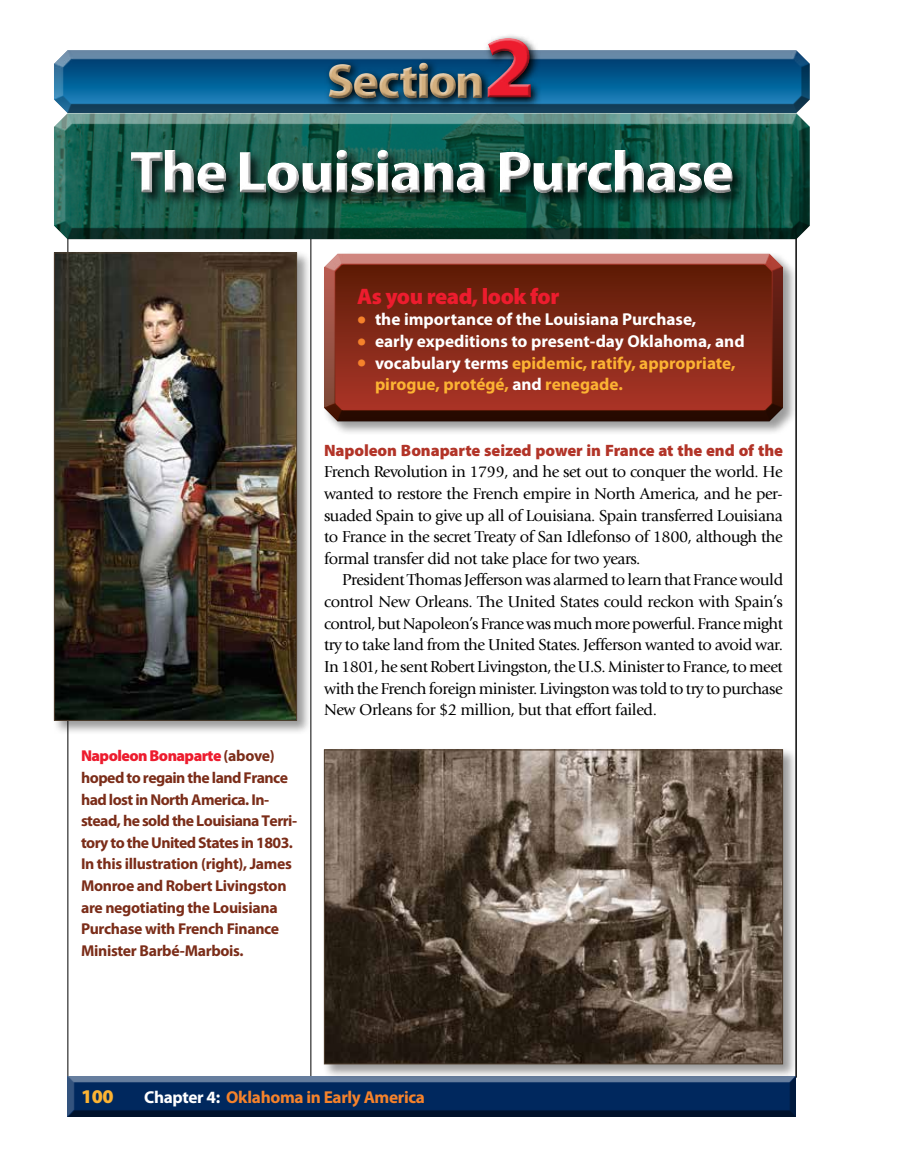
<style>
.page{position:relative;width:918px;height:1175px;background:#fff}
.page>*{position:absolute;margin:0;border:0;box-sizing:border-box;transform-origin:0 0}
.t1{font:900 60px "Myriad Pro";letter-spacing:-.03em;color:#fff}
.t2{font:900 49.5px "Myriad Pro";letter-spacing:-.04em;color:#d3af7e}
.t3{font:900 22.5px "Myriad Pro";letter-spacing:-.02em;color:#ed1c2e}
.t4{font:900 19.5px "Myriad Pro";color:#fcb333}
.t5{font:700 17.25px "Myriad Pro";color:#fff}
.t6{font:700 17.25px/21.6px "Myriad Pro";color:#fcb333}
.t7{font:700 17.25px "Myriad Pro";letter-spacing:-.02em;color:#f5822b}
.t8{font:16.5px/21.6px "Giovanni";letter-spacing:-.025em;color:#000;text-align:justify}
.t9{font:900 16.5px "Myriad Pro";letter-spacing:-.005em;color:#b23428}
.t10{font:700 15.75px/21.6px "Myriad Pro";letter-spacing:-.025em;color:#7b2d19}
.s1{font-size:90px;color:#ed1c2e}
.s2{font-size:27px;color:#f5822b}
.s3{color:#fff}
.s4{font-weight:900;color:#ed1c2e}
</style>
<div class="page">
<div style="left:66px;top:1074px;width:732px;height:43px;background:#000;opacity:.75"></div>
<div style="left:322px;top:251px;width:475px;height:185px;background:#000;opacity:.4"></div>
<div style="left:322px;top:252px;width:462px;height:157px;background:#fff;opacity:.75"></div>
<div style="left:322px;top:265px;width:462px;height:158px;background:#000;opacity:.75"></div>
<div style="left:53px;top:49px;width:759px;height:51px;background:#fff;opacity:.75"></div>
<div style="left:53px;top:62px;width:759px;height:53px;background:#000;opacity:.75"></div>
<svg style="left:325px;top:46px;width:217px;height:63px;background:#174e71"></svg>
<div style="left:325px;top:35px;width:209px;height:63px;background:#fff;opacity:.75"></div>
<div style="left:325px;top:43px;width:209px;height:58px;background:#000;opacity:.75"></div>
<div style="left:53px;top:112px;width:759px;height:114px;background:#fff;opacity:.75"></div>
<div style="left:53px;top:125px;width:759px;height:116px;background:#000;opacity:.75"></div>
<div style="left:129px;top:148px;width:618px;height:60px;background:#000;opacity:.75"></div>
<div style="left:127px;top:146px;width:609px;height:47px;background:#fff;opacity:.75"></div>
<div style="left:127px;top:148px;width:609px;height:49px;background:#000;opacity:.75"></div>
<div style="left:52px;top:251px;width:259px;height:484px;background:#000;opacity:.4"></div>
<img style="left:56px;top:254px;width:239px;height:464px">
<div style="left:54px;top:252px;width:243px;height:468px;border:1px solid #4f3e2e"></div>
<div style="left:322px;top:747px;width:475px;height:331px;background:#000;opacity:.4"></div>
<img style="left:326px;top:751px;width:455px;height:311px">
<div style="left:324px;top:749px;width:459px;height:315px;border:1px solid #4f3e2e"></div>
<h2 class="t2" style="left:327px;top:48px;width:210px">Section<span class="s1">2</span></h2>
<h1 class="t1" style="left:130px;top:132px;width:606px">The Louisiana Purchase</h1>
<h3 class="t3" style="left:357px;top:281px;width:204px">As you read, look for</h3>
<p class="t5" style="left:357px;top:308px;width:341px"><span class="s2">•</span> the importance of the Louisiana Purchase,</p>
<p class="t5" style="left:357px;top:330px;width:389px"><span class="s2">•</span> early expeditions to present-day Oklahoma, and</p>
<p class="t6" style="left:375px;top:351px;width:362px;text-indent:-18px"><span class="s2">•</span> <span class="s3">vocabulary terms</span> epidemic, ratify, appropriate, pirogue, protégé, <span class="s3">and</span> renegade.</p>
<p class="t10" style="left:81px;top:744px;width:218px"><span class="s4">Napoleon Bonaparte</span> (above) hoped to regain the land France had lost in North America. In&shy;stead, he sold the Louisiana Terri&shy;tory to the United States in 1803.<br>In this illustration (right), James<br>Monroe and Robert Livingston are negotiating the Louisiana<br>Purchase with French Finance<br>Minister Barbé-Marbois.</p>
<p class="t9" style="left:324px;top:439px;width:461px">Napoleon Bonaparte seized power in France at the end of the</p>
<p class="t8" style="left:324px;top:461px;width:460px">French Revolution in 1799, and he set out to conquer the world. He wanted to restore the French empire in North America, and he per&shy;suaded Spain to give up all of Louisiana. Spain transferred Louisiana to France in the secret Treaty of San Idlefonso of 1800, although the formal transfer did not take place for two years.</p>
<p class="t8" style="left:324px;top:569px;width:461px;text-indent:18px">President Thomas Jefferson was alarmed to learn that France would control New Orleans. The United States could reckon with Spain’s control, but Napoleon’s France was much more powerful. France might try to take land from the United States. Jefferson wanted to avoid war.<br>In 1801, he sent Robert Livingston, the U.S. Minister to France, to meet with the French foreign minister. Livingston was told to try to purchase New Orleans for $2 million, but that effort failed.</p>
<p class="t4" style="left:81px;top:1083px;width:34px">100</p>
<p class="t7" style="left:144px;top:1085px;width:282px"><span class="s3">Chapter 4:</span> Oklahoma in Early America</p>
</div>
